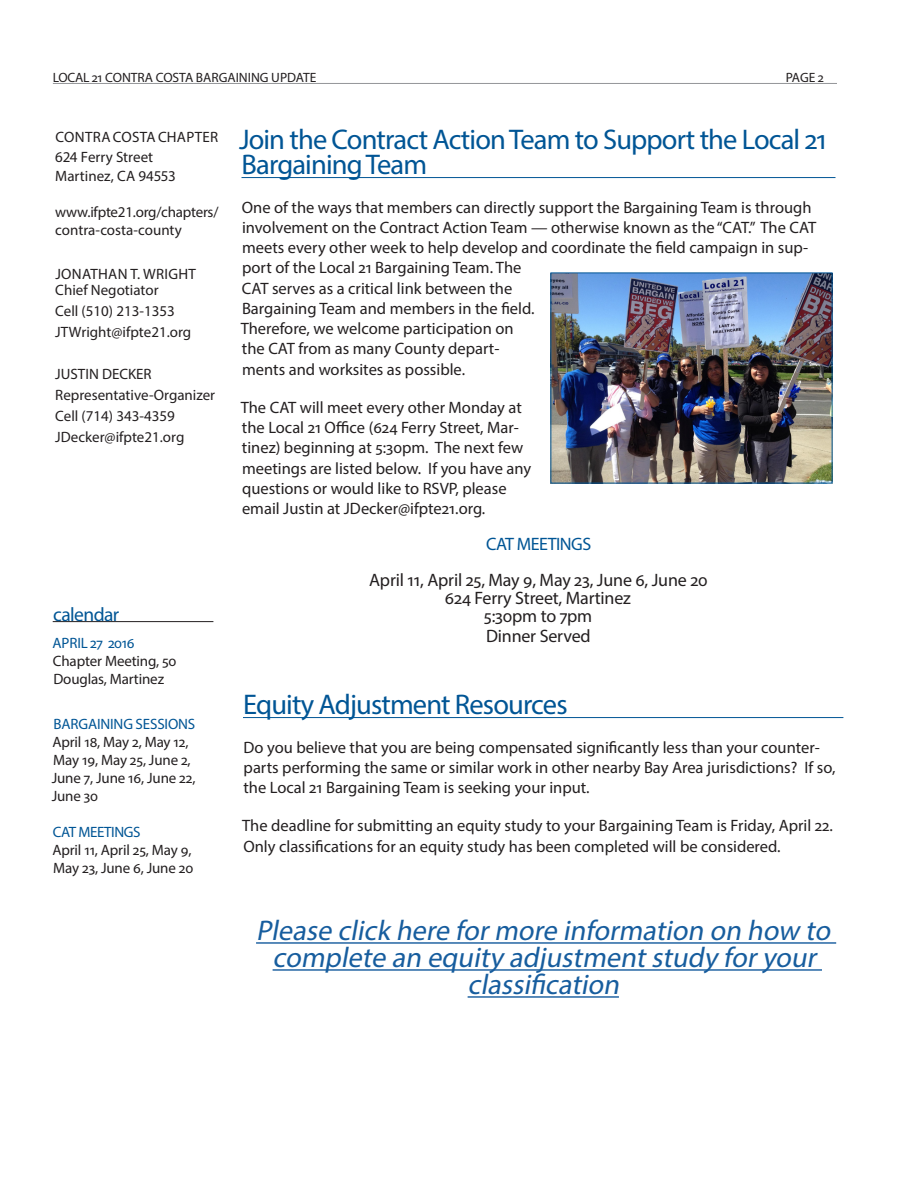
<style>
.page{position:relative;width:918px;height:1188px;background:#fff}
.page>*{position:absolute;margin:0;border:0;box-sizing:border-box;transform-origin:0 0}
.indent_paragraph{font:italic 28.5px/27px "Myriad Pro";letter-spacing:-.015em;color:#175d9e;text-align:center}
.headline{font:28.5px/25.5px "Myriad Pro";letter-spacing:-.03em;color:#005595}
.headline-2{font:19.5px "Myriad Pro";letter-spacing:-.03em;color:#005595}
.non_indent{font:18px "Myriad Pro";letter-spacing:-.01em;color:#231f20}
.non_indent-2{font:18px "Myriad Pro";letter-spacing:-.03em;color:#005595}
.indent_paragraph-2{font:16.5px/20.2px "Myriad Pro";color:#231f20}
.non_indent-3{font:15px/18px "Myriad Pro";letter-spacing:-.005em;color:#231f20}
.headline-3{font:15px "Myriad Pro";letter-spacing:-.01em;color:#005595}
.non_indent-4{font:15px "Myriad Pro";letter-spacing:.015em;color:#231f20}
.non_indent-5{font:15px "Myriad Pro";letter-spacing:-.03em;color:#005595}
.t1{font:13.5px "Myriad Pro";color:#231f20}
</style>
<div class="page">
<hr style="left:53px;top:83px;width:784px;height:1px;background:#939598">
<hr style="left:53px;top:621px;width:160px;height:1px;background:#231f20">
<hr style="left:242px;top:177px;width:594px;height:1px;background:#005595">
<img style="left:553px;top:275px;width:277px;height:206px">
<div style="left:551px;top:273px;width:281px;height:210px;border:1px solid #005595"></div>
<hr style="left:243px;top:717px;width:600px;height:1px;background:#005595">
<hr style="left:256px;top:942px;width:580px;height:2px;background:#175d9e">
<hr style="left:273px;top:969px;width:549px;height:2px;background:#175d9e">
<hr style="left:468px;top:996px;width:151px;height:2px;background:#175d9e">
<p class="t1" style="left:53px;top:69px;width:265px">LOCAL 21 CONTRA COSTA BARGAINING UPDATE</p>
<p class="t1" style="left:786px;top:69px;width:39px">PAGE 2</p>
<p class="non_indent-4" style="left:55px;top:128px;width:164px">CONTRA COSTA CHAPTER</p>
<p class="non_indent-3" style="left:55px;top:148px;width:99px">624 Ferry Street</p>
<p class="non_indent-3" style="left:55px;top:167px;width:122px">Martinez, CA 94553</p>
<p class="non_indent-3" style="left:55px;top:203px;width:165px">www.ifpte21.org/chapters/ contra-costa-county</p>
<p class="non_indent-3" style="left:55px;top:265px;width:142px;line-height:16.5px">JONATHAN T. WRIGHT<br>Chief Negotiator</p>
<p class="non_indent-3" style="left:55px;top:302px;width:121px">Cell (510) 213-1353</p>
<p class="non_indent-3" style="left:55px;top:323px;width:137px">JTWright@ifpte21.org</p>
<p class="non_indent-3" style="left:55px;top:365px;width:98px">JUSTIN DECKER</p>
<p class="non_indent-3" style="left:55px;top:386px;width:161px">Representative-Organizer</p>
<p class="non_indent-3" style="left:55px;top:407px;width:121px">Cell (714) 343-4359</p>
<p class="non_indent-3" style="left:55px;top:428px;width:131px">JDecker@ifpte21.org</p>
<p class="headline-2" style="left:53px;top:603px;width:68px">calendar</p>
<p class="headline-3" style="left:53px;top:634px;width:83px">APRIL 27 2016</p>
<p class="non_indent-3" style="left:53px;top:652px;width:125px">Chapter Meeting, 50<br>Douglas, Martinez</p>
<p class="headline-3" style="left:54px;top:715px;width:143px">BARGAINING SESSIONS</p>
<p class="non_indent-3" style="left:52px;top:733px;width:145px">April 18, May 2, May 12,<br>May 19, May 25, June 2,<br>June 7, June 16, June 22,<br>June 30</p>
<p class="non_indent-5" style="left:53px;top:823px;width:89px">CAT MEETINGS</p>
<p class="non_indent-3" style="left:52px;top:841px;width:142px">April 11, April 25, May 9,<br>May 23, June 6, June 20</p>
<p class="headline" style="left:239px;top:126px;width:589px">Join the Contract Action Team to Support the Local 21<br>Bargaining Team</p>
<p class="indent_paragraph-2" style="left:241px;top:197px;width:577px">One of the ways that members can directly support the Bargaining Team is through involvement on the Contract Action Team — otherwise known as the “CAT.” The CAT meets every other week to help develop and coordinate the field campaign in sup&shy;port of the Local 21 Bargaining Team. The<br>CAT serves as a critical link between the<br>Bargaining Team and members in the field.<br>Therefore, we welcome participation on<br>the CAT from as many County depart-<br>ments and worksites as possible.</p>
<p class="indent_paragraph-2" style="left:241px;top:397px;width:292px">The CAT will meet every other Monday at the Local 21 Office (624 Ferry Street, Mar&shy;tinez) beginning at 5:30pm. The next few meetings are listed below. If you have any questions or would like to RSVP, please email Justin at JDecker@ifpte21.org.</p>
<p class="non_indent-2" style="left:486px;top:533px;width:107px">CAT MEETINGS</p>
<p class="non_indent" style="left:369px;top:569px;width:340px">April 11, April 25, May 9, May 23, June 6, June 20</p>
<p class="non_indent" style="left:445px;top:587px;width:188px">624 Ferry Street, Martinez</p>
<p class="non_indent" style="left:484px;top:605px;width:110px">5:30pm to 7pm</p>
<p class="non_indent" style="left:486px;top:625px;width:106px">Dinner Served</p>
<p class="headline" style="left:243px;top:692px;width:326px">Equity Adjustment Resources</p>
<p class="indent_paragraph-2" style="left:243px;top:737px;width:594px">Do you believe that you are being compensated significantly less than your counter&shy;parts performing the same or similar work in other nearby Bay Area jurisdictions? If so, the Local 21 Bargaining Team is seeking your input.</p>
<p class="indent_paragraph-2" style="left:242px;top:815px;width:592px">The deadline for submitting an equity study to your Bargaining Team is Friday, April 22.<br>Only classifications for an equity study has been completed will be considered.</p>
<p class="indent_paragraph" style="left:256px;top:917px;width:582px">Please click here formore information on how to complete an equity adjustmentstudy foryour classification</p>
</div>
